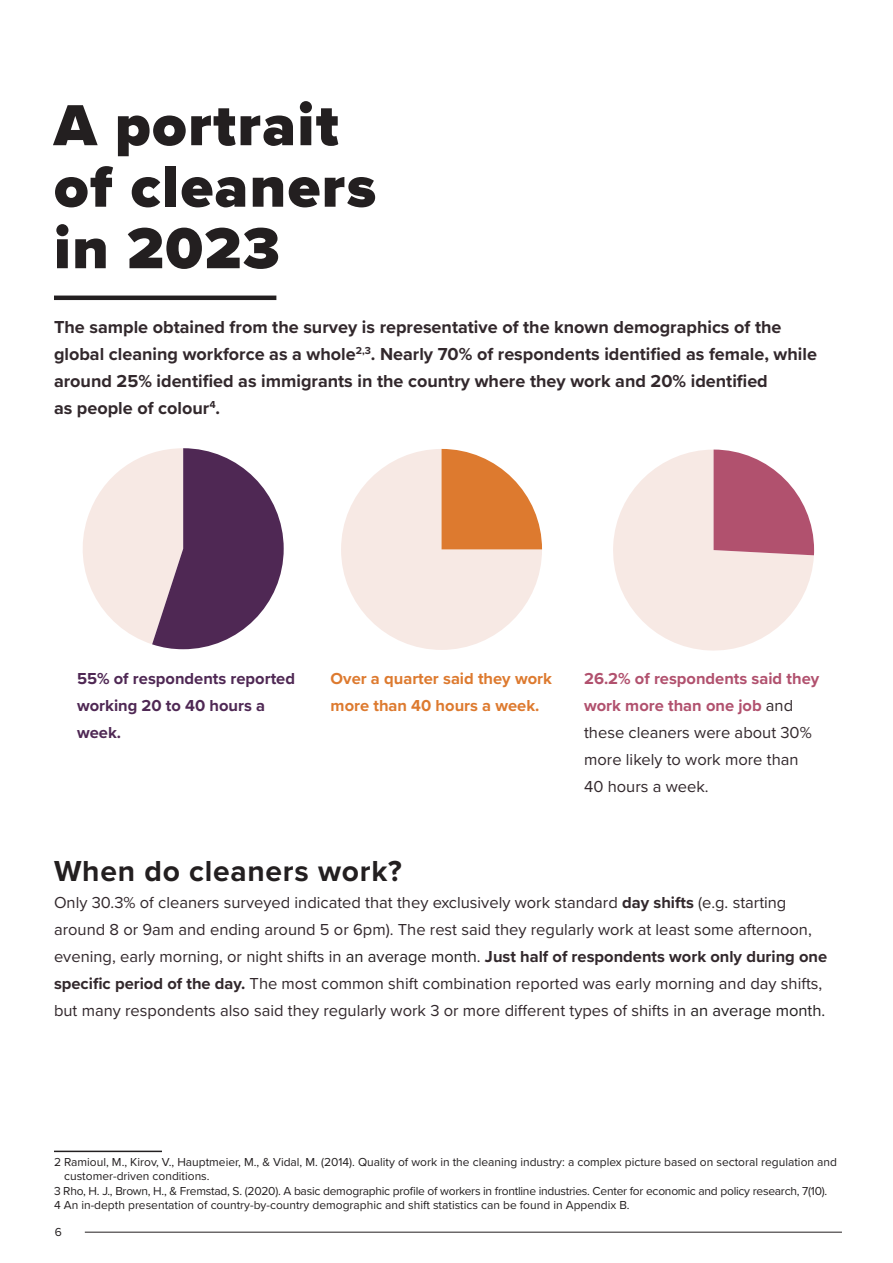
<style>
.page{position:relative;width:893px;height:1263px;background:#fff}
.page>*{position:absolute;margin:0;border:0;box-sizing:border-box;transform-origin:0 0}
.O_R_10_18_25{font:900 60px/61.5px "Proxima Nova";letter-spacing:.025em;color:#231f20}
.O_R_10_18_25-2{font:700 30px "Proxima Nova";letter-spacing:.025em;color:#231f20}
.t1{font:700 18px/27px "Proxima Nova";color:#32282c}
.t2{font:16.5px/27px "Proxima Nova";color:#32282c}
.t3{font:700 16.5px/27px "Proxima Nova";color:#4f2854}
.t4{font:700 16.5px/27px "Proxima Nova";color:#dd7a2f}
.t5{font:12px/14.4px "Proxima Nova";color:#231f20}
.t6{font:12px "Proxima Nova";letter-spacing:-.02em;color:#231f20}
.s1{font-weight:700;color:#b1516e}
.s2{font-weight:700}
.s3{color:#231f20}
</style>
<div class="page">
<hr style="left:85px;top:1232px;width:757px;height:1px;background:#231f20">
<hr style="left:54px;top:1150px;width:108px;height:2px;background:#231f20">
<hr style="left:54px;top:296px;width:222px;height:4px;background:#231f20">
<svg style="left:83px;top:448px;width:201px;height:201px"></svg>
<svg style="left:613px;top:450px;width:201px;height:201px"></svg>
<svg style="left:341px;top:449px;width:201px;height:201px"></svg>
<p class="O_R_10_18_25" style="left:54px;top:94px;width:324px">A portrait of cleaners in 2023</p>
<p class="t1" style="left:54px;top:313px;width:764px">The sample obtained from the survey is representative of the known demographics of the global cleaning workforce as a whole<sup>2,3</sup>. Nearly 70% of respondents identified as female, while around 25% identified as immigrants in the country where they work and 20% identified<br>as people of colour<sup>4</sup>.</p>
<p class="t3" style="left:77px;top:665px;width:219px">55% of respondents reported working 20 to 40 hours a week.</p>
<p class="t4" style="left:331px;top:665px;width:223px">Over a quarter said they work more than 40 hours a week.</p>
<p class="t2" style="left:584px;top:664px;width:237px"><span class="s1">26.2% of respondents said they work more than one job</span> and these cleaners were about 30% more likely to work more than<br>40 hours a week.</p>
<p class="O_R_10_18_25-2" style="left:54px;top:848px;width:349px">When do cleaners work?</p>
<p class="t2" style="left:54px;top:888px;width:775px">Only 30.3% of cleaners surveyed indicated that they exclusively work standard <span class="s2">day shifts</span> (e.g. starting around 8 or 9am and ending around 5 or 6pm). The rest said they regularly work at least some afternoon, evening, early morning, or night shifts in <span class="s3">an average month.</span> <span class="s2">Just half of respondents work only during one specific period of the day.</span> The most common shift combination reported was early morning and day shifts, but many respondents also said they regularly work 3 or more different types of shifts in <span class="s3">an average month.</span></p>
<p class="t5" style="left:64px;top:1154px;width:774px;text-indent:-10px">2 Ramioul, M., Kirov, V., Hauptmeier, M., &amp; Vidal, M. (2014). Quality of work in the cleaning industry: a complex picture based on sectoral regulation and customer-driven conditions.</p>
<p class="t6" style="left:54px;top:1181px;width:775px">3 Rho, H. J., Brown, H., &amp; Fremstad, S. (2020). A basic demographic profile of workers in frontline industries. Center for economic and policy research, 7(10).</p>
<p class="t5" style="left:54px;top:1197px;width:577px">4 An in-depth presentation of country-by-country demographic and shift statistics can be found in Appendix B.</p>
<p class="t5" style="left:55px;top:1224px;width:9px">6</p>
</div>
